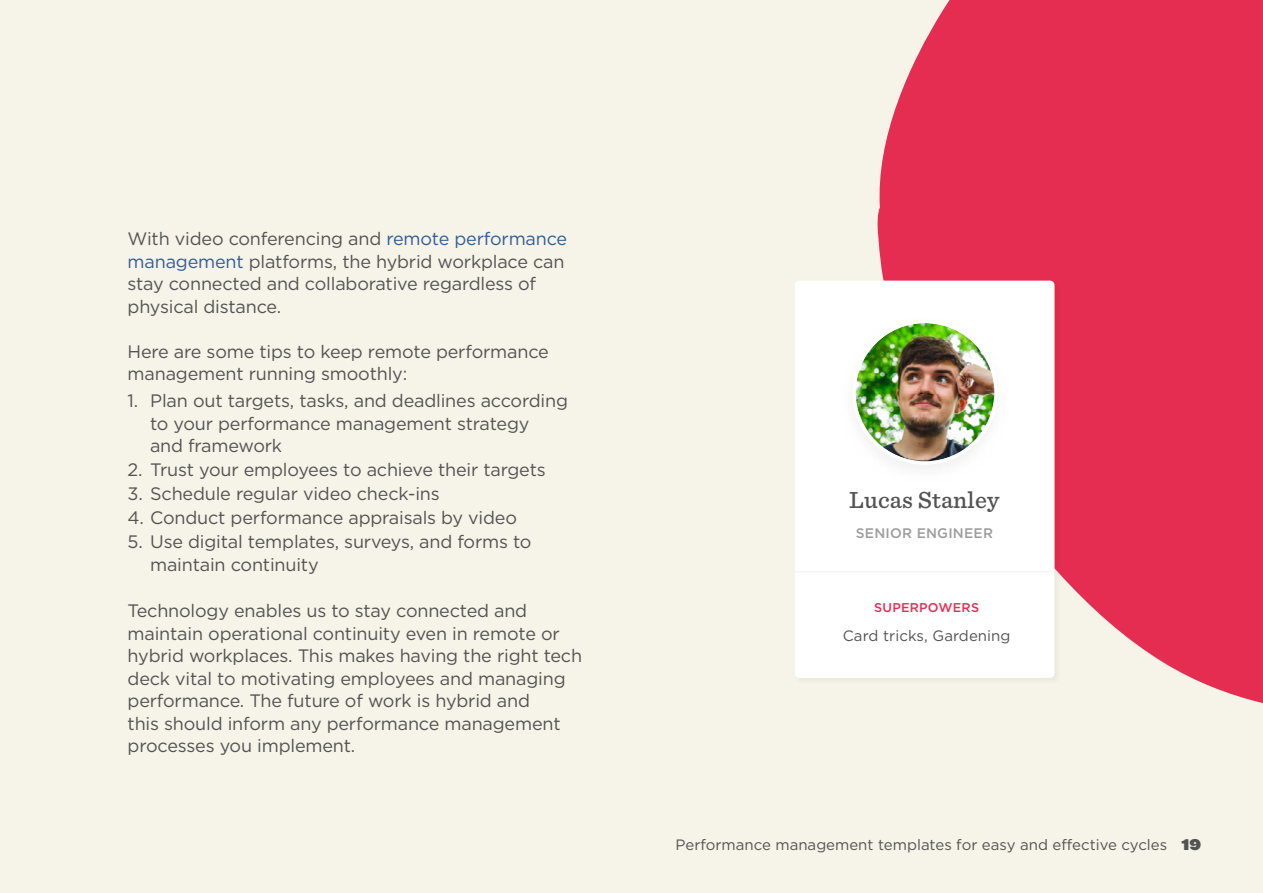
<style>
.page{position:relative;width:1263px;height:893px;background:#f6f3e8}
.page>*{position:absolute;margin:0;border:0;box-sizing:border-box;transform-origin:0 0}
.t1{font:500 24.3px "Sentinel";letter-spacing:.01em;color:#535353}
.t2{font:18px/22.5px "Gotham HTF";letter-spacing:-.01em;color:#535353}
.t3{font:15px "Gotham HTF";color:#535353}
.t4{font:15px "Gotham";letter-spacing:.005em;color:#535353}
.t5{font:500 13.8px "Gotham";letter-spacing:.015em;color:#9d9d9d}
.t6{font:13.5px "Champion HTF Heavyweight";color:#535353}
.t7{font:500 12.75px "Gotham";letter-spacing:.02em;color:#e52c51}
.s1{color:#325d95}
</style>
<div class="page">
<svg style="left:877px;top:0;width:386px;height:703px;fill:#e52c51"></svg>
<div style="left:794px;top:280px;width:268px;height:406px;background:#000;opacity:.05"></div>
<div style="left:795px;top:281px;width:259px;height:397px;background:#fff"></div>
<hr style="left:795px;top:571px;width:259px;height:1px;background:#f3f2f2">
<div style="left:852px;top:320px;width:146px;height:145px;border:7px solid #fff;border-radius:50%"></div>
<img style="left:856px;top:323px;width:138px;height:138px">
<p class="t2" style="left:128px;top:227px;width:441px">With video conferencing and <span class="s1">remote performance management</span> platforms, the hybrid workplace can stay connected and collaborative regardless of physical distance.</p>
<p class="t2" style="left:128px;top:340px;width:423px">Here are some tips to keep remote performance management running smoothly:</p>
<p class="t2" style="left:150px;top:389px;width:419px">Plan out targets, tasks, and deadlines according</p>
<p class="t2" style="left:128px;top:389px;width:12px">1.</p>
<p class="t2" style="left:150px;top:412px;width:381px">to your performance management strategy and framework</p>
<p class="t2" style="left:128px;top:458px;width:420px">2. Trust your employees to achieve their targets</p>
<p class="t2" style="left:128px;top:482px;width:314px">3. Schedule regular video check-ins</p>
<p class="t2" style="left:128px;top:506px;width:391px">4. Conduct performance appraisals by video</p>
<p class="t2" style="left:150px;top:530px;width:383px;text-indent:-22px">5. Use digital templates, surveys, and forms to maintain continuity</p>
<p class="t2" style="left:128px;top:599px;width:456px">Technology enables us to stay connected and maintain operational continuity even in remote or hybrid workplaces. This makes having the right tech deck vital to motivating employees and managing performance. The future of work is hybrid and<br>this should inform any performance management processes you implement.</p>
<h1 class="t1" style="left:849px;top:481px;width:151px">Lucas Stanley</h1>
<p class="t5" style="left:856px;top:525px;width:139px">SENIOR ENGINEER</p>
<p class="t7" style="left:874px;top:600px;width:106px">SUPERPOWERS</p>
<p class="t4" style="left:843px;top:627px;width:169px">Card tricks, Gardening</p>
<p class="t3" style="left:675px;top:837px;width:493px">Performance management templates for easy and effective cycles</p>
<p class="t6" style="left:1181px;top:836px;width:21px">19</p>
</div>
